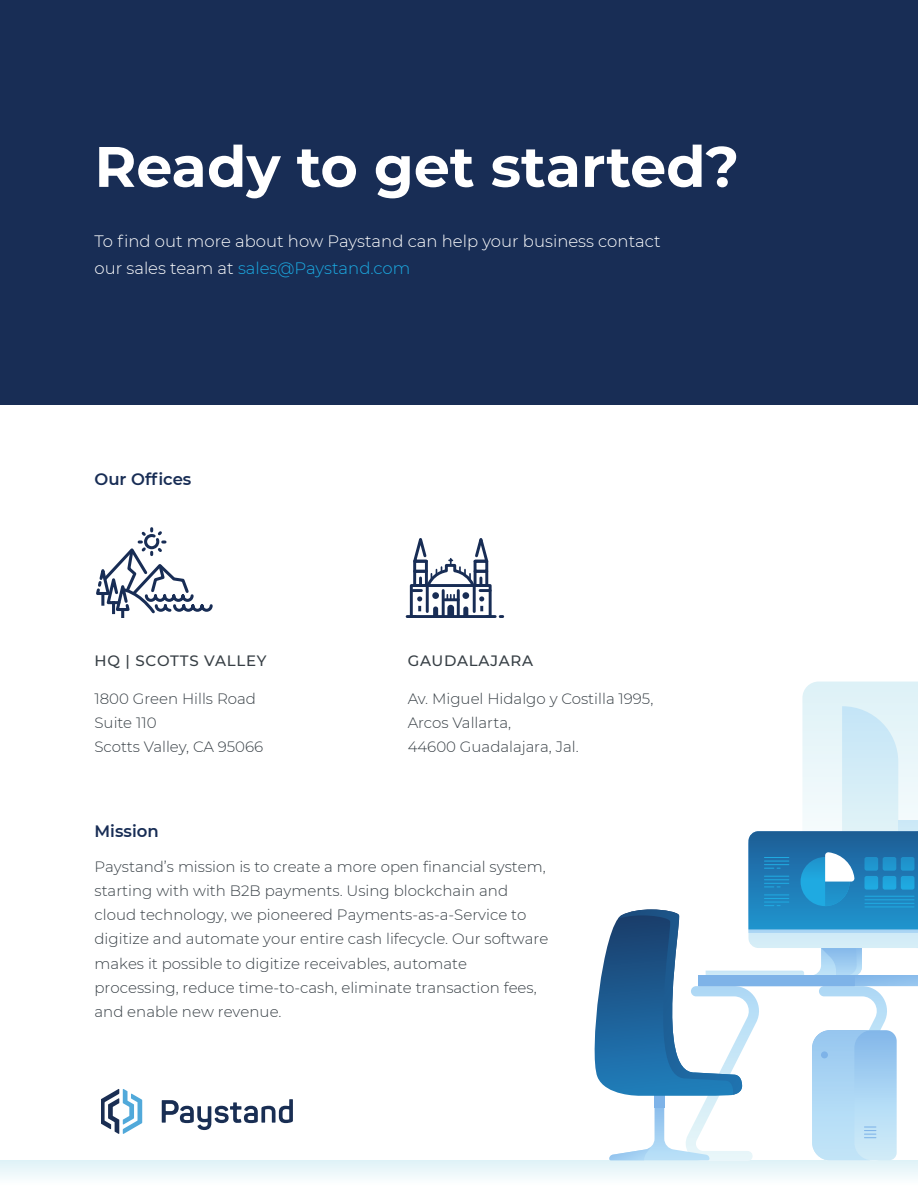
<style>
.page{position:relative;width:918px;height:1188px;background:#fff}
.page>*{position:absolute;margin:0;border:0;box-sizing:border-box;transform-origin:0 0}
.t1{font:700 57px "Montserrat";color:#fff}
.t2{font:300 16.5px/26.7px "Montserrat";color:#fff}
.t3{font:600 16.5px "Montserrat";color:#182d55}
.t4{font:300 15px/24.3px "Montserrat";color:#373f45}
.t5{font:500 15px "Montserrat";letter-spacing:.05em;color:#373f45}
.s1{color:#1babe2}
</style>
<div class="page">
<div style="left:0;top:1160px;width:918px;height:26px;background:linear-gradient(to bottom,#dff2f7,#fdfefe)"></div>
<svg style="left:588px;top:682px;width:330px;height:479px"></svg>
<div style="left:0;top:0;width:918px;height:405px;background:#182d55"></div>
<svg style="left:407px;top:538px;width:96px;height:80px"></svg>
<hr style="left:426px;top:586px;width:3px;height:26px;background:#182d55">
<hr style="left:442px;top:591px;width:3px;height:26px;background:#182d55">
<hr style="left:457px;top:591px;width:3px;height:26px;background:#182d55">
<hr style="left:473px;top:586px;width:3px;height:26px;background:#182d55">
<svg style="left:96px;top:527px;width:117px;height:91px"></svg>
<svg style="left:101px;top:1089px;width:41px;height:45px"></svg>
<svg style="left:162px;top:1099px;width:131px;height:31px"></svg>
<h1 class="t1" style="left:94px;top:126px;width:646px">Ready to get started?</h1>
<p class="t2" style="left:94px;top:228px;width:568px">To find out more about how Paystand can help your business contact our sales team at <span class="s1">sales@Paystand.com</span></p>
<p class="t3" style="left:94px;top:468px;width:98px">Our Offices</p>
<p class="t5" style="left:94px;top:650px;width:174px">HQ | SCOTTS VALLEY</p>
<p class="t4" style="left:94px;top:686px;width:170px">1800 Green Hills Road<br>Suite 110<br>Scotts Valley, CA 95066</p>
<p class="t5" style="left:408px;top:650px;width:127px">GAUDALAJARA</p>
<p class="t4" style="left:408px;top:686px;width:247px">Av. Miguel Hidalgo y Costilla 1995,<br>Arcos Vallarta,<br>44600 Guadalajara, Jal.</p>
<p class="t3" style="left:94px;top:820px;width:66px">Mission</p>
<p class="t4" style="left:94px;top:854px;width:455px">Paystand’s mission is to create a more open financial system, starting with with B2B payments. Using blockchain and cloud technology, we pioneered Payments-as-a-Service to digitize and automate your entire cash lifecycle. Our software makes it possible to digitize receivables, automate processing, reduce time-to-cash, eliminate transaction fees, and enable new revenue.</p>
</div>
